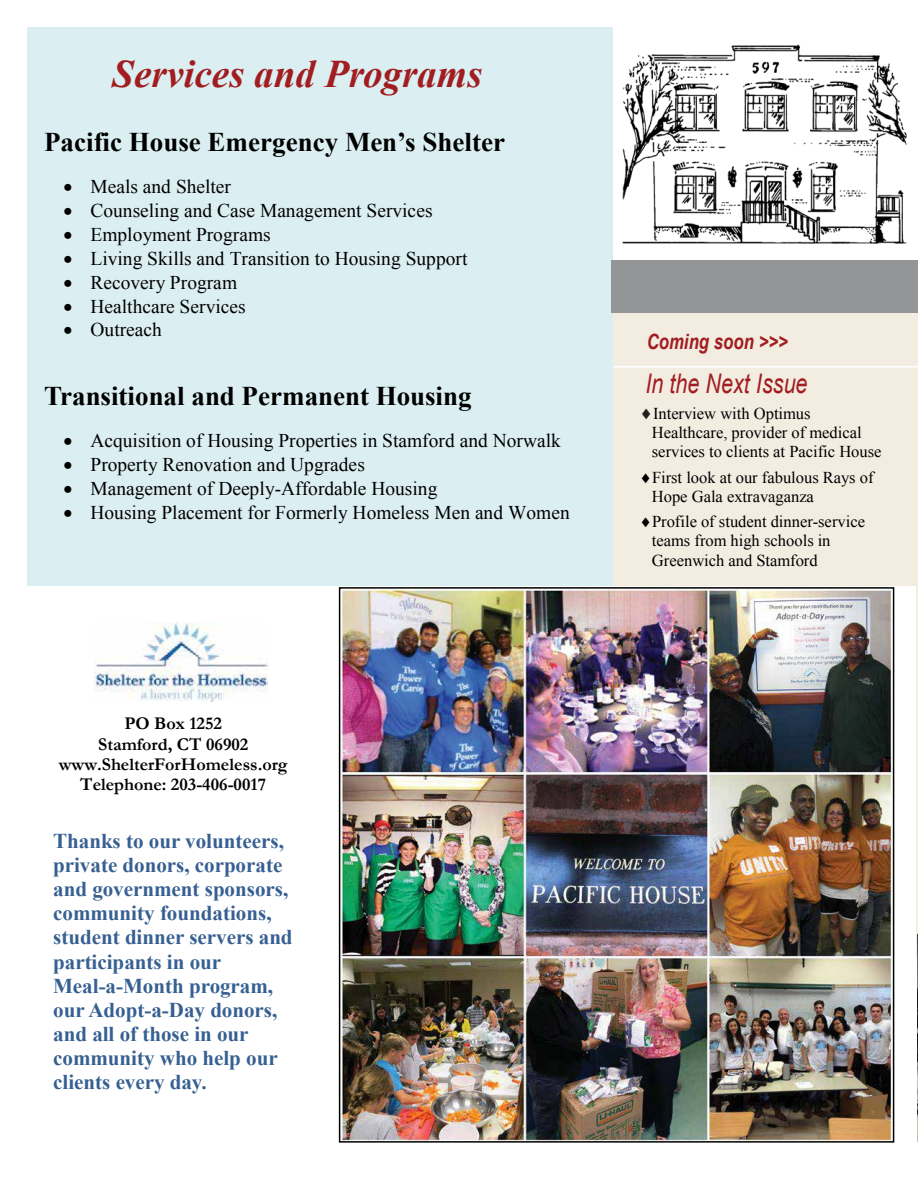
<style>
.page{position:relative;width:918px;height:1188px;background:#fff}
.page>*{position:absolute;margin:0;border:0;box-sizing:border-box;transform-origin:0 0}
.t1{font:italic 700 39px "Times New Roman";color:#a11d20}
.t2{font:700 27px "Times New Roman";color:#000}
.t3{font:italic 27px "Arial";color:#a11d20;scale:.8 1}
.t4{font:700 21px/24.2px "Times New Roman";color:#376092}
.t5{font:italic 700 21px "Arial";color:#a11d20;scale:.79 1}
.t6{font:19.5px "Times New Roman";color:#000}
.t7{font:700 18px/20.2px "Garamond";color:#000;text-align:center}
.t8{font:16.5px/19px "Times New Roman";color:#000}
.s1{color:#212120}
</style>
<div class="page">
<div style="left:613px;top:309px;width:305px;height:276px;background:#f3ece1"></div>
<hr style="left:916px;top:471px;width:2px;height:486px;background:#f3ece1">
<div style="left:27px;top:27px;width:586px;height:558px;background:#dbeff3"></div>
<hr style="left:614px;top:366px;width:304px;height:2px;background:#fff">
<img style="left:622px;top:44px;width:285px;height:200px">
<img style="left:95px;top:623px;width:172px;height:78px">
<div style="left:611px;top:261px;width:307px;height:52px;background:#939597"></div>
<img style="left:917px;top:935px;width:1px;height:206px">
<img style="left:342px;top:590px;width:549px;height:550px">
<div style="left:339px;top:587px;width:555px;height:556px;border:2px solid #000"></div>
<h1 class="t1" style="left:112px;top:47px;width:371px">Services and Programs</h1>
<h2 class="t2" style="left:44px;top:123px;width:463px">Pacific House Emergency Men’s Shelter</h2>
<p class="t6" style="left:64px;top:174px;width:169px">• Meals and Shelter</p>
<p class="t6" style="left:64px;top:198px;width:371px">• Counseling and Case Management Services</p>
<p class="t6" style="left:64px;top:222px;width:209px">• Employment Programs</p>
<p class="t6" style="left:64px;top:245px;width:405px">• Living Skills and Transition to Housing Support</p>
<p class="t6" style="left:64px;top:269px;width:175px">• Recovery Program</p>
<p class="t6" style="left:64px;top:293px;width:184px">• Healthcare Services</p>
<p class="t6" style="left:64px;top:317px;width:100px">• Outreach</p>
<h2 class="t2" style="left:44px;top:377px;width:429px">Transitional and Permanent Housing</h2>
<p class="t6" style="left:64px;top:428px;width:499px">• Acquisition of Housing Properties in Stamford and Norwalk</p>
<p class="t6" style="left:64px;top:452px;width:303px">• Property Renovation and Upgrades</p>
<p class="t6" style="left:64px;top:476px;width:376px">• Management of Deeply-Affordable Housing</p>
<p class="t6" style="left:64px;top:499px;width:508px">• Housing Placement for Formerly Homeless Men and Women</p>
<p class="t7" style="left:59px;top:714px;width:230px">PO Box 1252<br>Stamford, CT 06902 www.ShelterForHomeless.org<br>Telephone: 203-406-0017</p>
<p class="t4" style="left:53px;top:828px;width:241px">Thanks to our volunteers, private donors, corporate and government sponsors, community foundations, student dinner servers and participants in our<br>Meal-a-Month program, our Adopt-a-Day donors, and all of those in our community who help our clients every day.</p>
<p class="t5" style="left:647px;top:328px;width:180px">Coming soon &gt;&gt;&gt;</p>
<h2 class="t3" style="left:646px;top:366px;width:204px">In the Next Issue</h2>
<p class="t8" style="left:652px;top:404px;width:231px;text-indent:-12px"><span class="s1">♦</span>Interview with Optimus<br>Healthcare, provider of medical services to clients at Pacific House</p>
<p class="t8" style="left:652px;top:468px;width:223px;text-indent:-12px">♦First look at our fabulous Rays of<br>Hope Gala extravaganza</p>
<p class="t8" style="left:652px;top:512px;width:215px;text-indent:-12px">♦Profile of student dinner-service teams from high schools in<br>Greenwich and Stamford</p>
</div>
